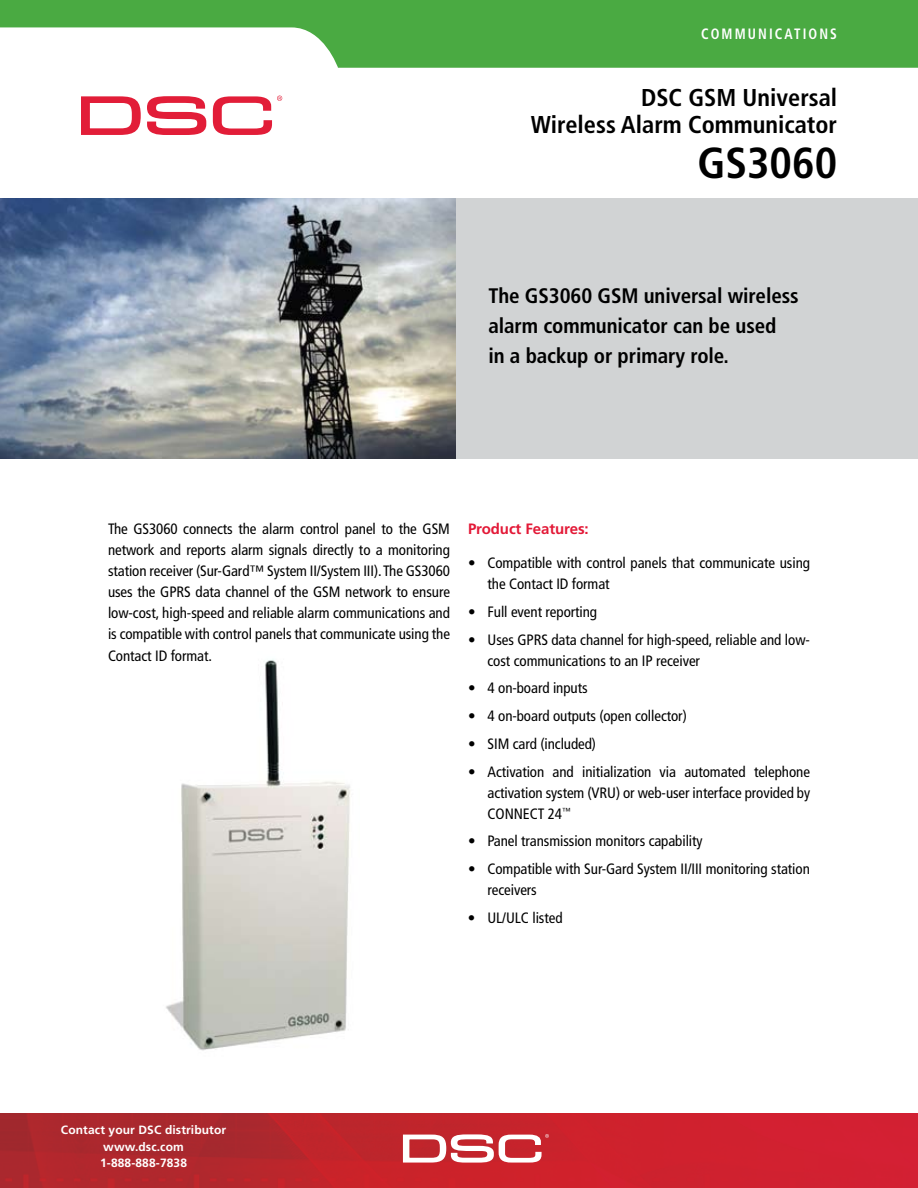
<style>
.page{position:relative;width:918px;height:1188px;background:#fff}
.page>*{position:absolute;margin:0;border:0;box-sizing:border-box;transform-origin:0 0}
.t1{font:700 condensed 43.35px "Frutiger";color:#000}
.t2{font:700 condensed 24.3px/27px "Frutiger";color:#000;text-align:right}
.t3{font:700 condensed 21px/30px "Frutiger";letter-spacing:-.005em;color:#000}
.t4{font:condensed 15px/21px "Frutiger";letter-spacing:-.005em;color:#000}
.t5{font:700 15px "Frutiger";letter-spacing:-.005em;color:#e31937}
.t6{font:700 condensed 15px "Frutiger";letter-spacing:.155em;color:#fff;scale:.9 1}
.t7{font:700 12px/16.5px "Frutiger";letter-spacing:.01em;color:#fff;text-align:center}
</style>
<div class="page">
<img style="left:166px;top:659px;width:184px;height:392px">
<svg style="left:0;top:0;width:918px;height:68px;fill:#4aaa42"></svg>
<img style="left:0;top:198px;width:456px;height:261px">
<img style="left:0;top:1114px;width:918px;height:74px">
<div style="left:456px;top:198px;width:462px;height:261px;background:#d1d3d4"></div>
<svg style="left:403px;top:1134px;width:146px;height:29px"></svg>
<svg style="left:81px;top:96px;width:201px;height:39px"></svg>
<p class="t6" style="left:701px;top:25px;width:152px">communications</p>
<h2 class="t2" style="left:531px;top:84px;width:308px">DSC GSM Universal<br>Wireless Alarm Communicator</h2>
<h1 class="t1" style="left:697px;top:137px;width:141px">GS3060</h1>
<h3 class="t3" style="left:488px;top:281px;width:312px">The GS3060 GSM universal wireless alarm communicator can be used<br>in a backup or primary role.</h3>
<p class="t4" style="left:108px;top:518px;width:344px;text-align:justify">The GS3060 connects the alarm control panel to the GSM network and reports alarm signals directly to a monitoring station receiver (Sur-Gard™ System II/System III). The GS3060 uses the GPRS data channel of the GSM network to ensure low-cost, high-speed and reliable alarm communications and is compatible with control panels that communicate using the</p>
<p class="t4" style="left:108px;top:646px;width:105px">Contact ID format.</p>
<p class="t5" style="left:468px;top:520px;width:122px">Product Features:</p>
<p class="t4" style="left:488px;top:553px;width:324px;text-indent:-20px">• Compatible with control panels that communicate using the Contact ID format</p>
<p class="t4" style="left:468px;top:601px;width:131px">• Full event reporting</p>
<p class="t4" style="left:488px;top:629px;width:324px;text-indent:-19px">• Uses GPRS data channel for high-speed, reliable and low&shy;cost communications to an IP receiver</p>
<p class="t4" style="left:468px;top:678px;width:121px">• 4 on-board inputs</p>
<p class="t4" style="left:468px;top:706px;width:220px">• 4 on-board outputs (open collector)</p>
<p class="t4" style="left:468px;top:733px;width:130px">• SIM card (included)</p>
<p class="t4" style="left:488px;top:761px;width:324px;text-align:justify;text-indent:-20px">• Activation and initialization via automated telephone activation system (VRU) or web-user interface provided by CONNECT 24<sup>™</sup></p>
<p class="t4" style="left:468px;top:831px;width:236px">• Panel transmission monitors capability</p>
<p class="t4" style="left:487px;top:859px;width:324px;text-indent:-19px">• Compatible with Sur-Gard System II/III monitoring station receivers</p>
<p class="t4" style="left:468px;top:907px;width:96px">• UL/ULC listed</p>
<p class="t7" style="left:61px;top:1122px;width:167px">Contact your DSC distributor www.dsc.com<br>1-888-888-7838</p>
</div>
